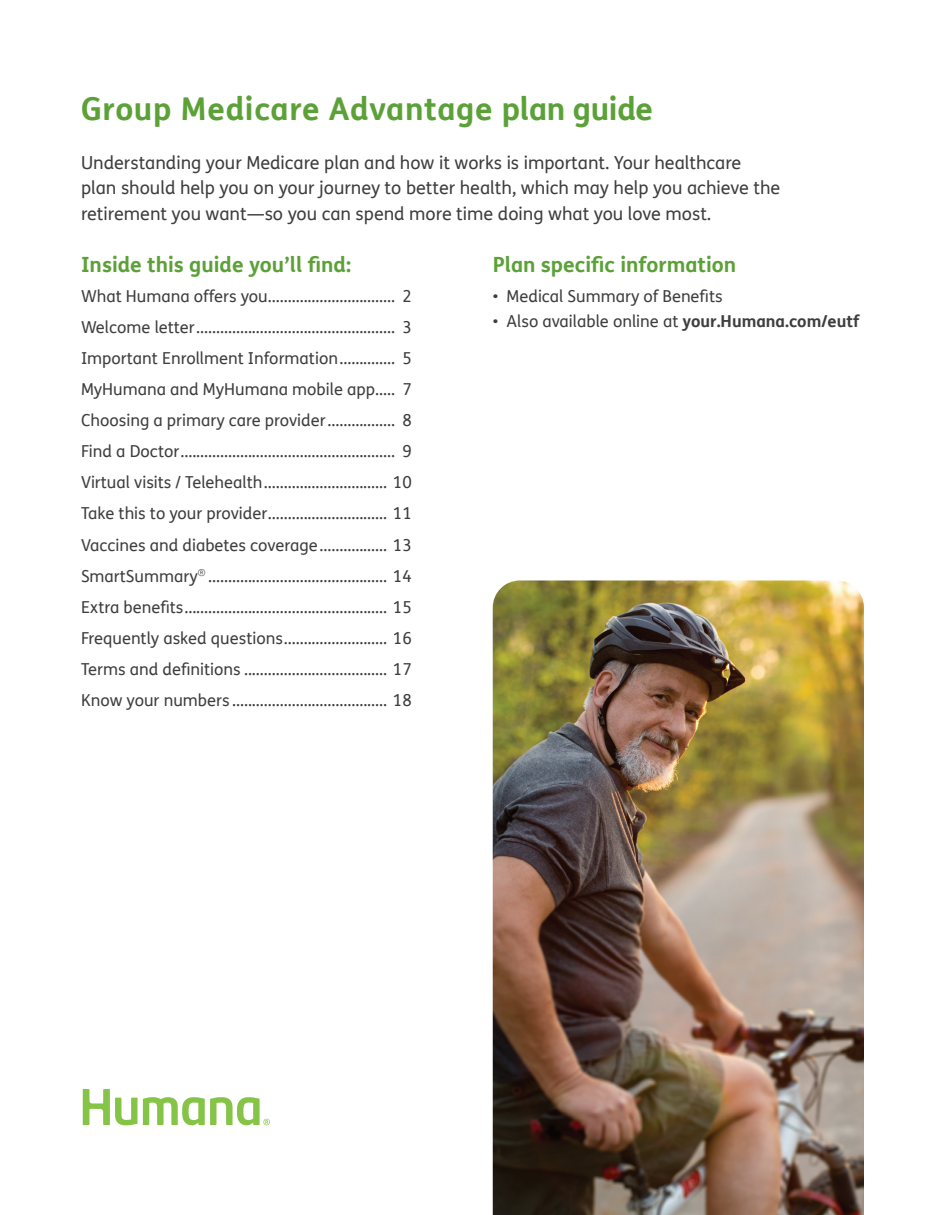
<style>
.page{position:relative;width:945px;height:1215px;background:#fff}
.page>*{position:absolute;margin:0;border:0;box-sizing:border-box;transform-origin:0 0}
.t1{font:700 31.5px "FS Humana";letter-spacing:.02em;color:#5ca138}
.t2{font:700 21px "FS Humana";color:#5ca138}
.t3{font:18px/25.5px "FS Humana";color:#3e3e3f}
.t4{font:16.5px/31.2px "FS Humana";color:#3e3e3f;text-align:justify}
.s1{font-weight:700}
</style>
<div class="page">
<svg style="left:83px;top:1089px;width:187px;height:36px"></svg>
<img style="left:493px;top:580px;width:371px;height:635px">
<h1 class="t1" style="left:81px;top:84px;width:574px">Group Medicare Advantage plan guide</h1>
<p class="t3" style="left:81px;top:149px;width:701px">Understanding your Medicare plan and how it works is important. Your healthcare plan should help you on your journey to better health, which may help you achieve the retirement you want—so you can spend more time doing what you love most.</p>
<p class="t2" style="left:81px;top:249px;width:272px">Inside this guide you’ll find:</p>
<p class="t4" style="left:81px;top:280px;width:332px">What Humana offers you................................ 2<br>Welcome letter.................................................. 3<br>Important Enrollment Information.............. 5<br>MyHumana and MyHumana mobile app..... 7<br>Choosing a primary care provider................. 8<br>Find a Doctor...................................................... 9<br>Virtual visits / Telehealth............................... 10<br>Take this to your provider.............................. 11<br>Vaccines and diabetes coverage................. 13<br>SmartSummary<sup>®</sup> ............................................. 14<br>Extra benefits................................................... 15<br>Frequently asked questions.......................... 16<br>Terms and definitions .................................... 17<br>Know your numbers ....................................... 18</p>
<p class="t2" style="left:493px;top:249px;width:245px">Plan specific information</p>
<p class="t4" style="left:493px;top:280px;width:231px">• Medical Summary of Benefits</p>
<p class="t4" style="left:493px;top:306px;width:368px">• Also available online at <span class="s1">your.Humana.com/eutf</span></p>
</div>
